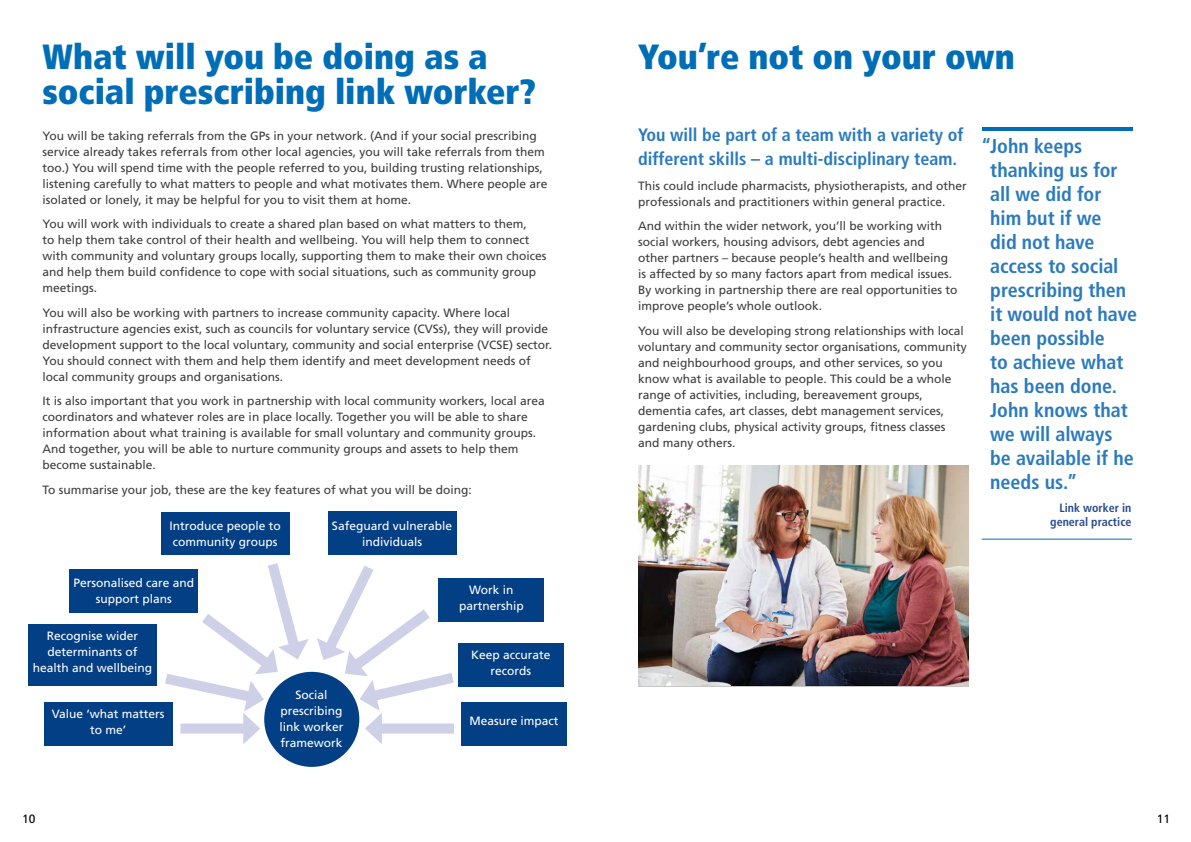
<style>
.page{position:relative;width:1191px;height:842px;background:#fff}
.page>*{position:absolute;margin:0;border:0;box-sizing:border-box;transform-origin:0 0}
.t1{font:900 condensed 35px/35px "Frutiger LT Std";color:#006eb7}
.t2{font:700 condensed 20px/24px "Frutiger LT Std";letter-spacing:-.005em;color:#2b7abe}
.t3{font:700 condensed 18px/24px "Frutiger LT Std";color:#2b7abe}
.t4{font:12px/16px "Frutiger LT Std";color:#3c3c3b}
.t5{font:12px/16px "Frutiger LT Std";color:#fff;text-align:center}
.t6{font:700 condensed 12px/14.4px "Frutiger LT Std";color:#284c8f;text-align:right}
.t7{font:12px "Frutiger LT Std";color:#000}
</style>
<div class="page">
<img style="left:638px;top:465px;width:331px;height:221px">
<hr style="left:982px;top:128px;width:150px;height:3px;background:#006eb7">
<hr style="left:981px;top:539px;width:150px;height:1px;background:#006eb7">
<div style="left:161px;top:512px;width:128px;height:43px;background:#033f85"></div>
<div style="left:328px;top:512px;width:128px;height:43px;background:#033f85"></div>
<div style="left:438px;top:578px;width:106px;height:43px;background:#033f85"></div>
<div style="left:458px;top:643px;width:105px;height:43px;background:#033f85"></div>
<div style="left:461px;top:702px;width:106px;height:43px;background:#033f85"></div>
<div style="left:44px;top:702px;width:128px;height:43px;background:#033f85"></div>
<div style="left:29px;top:625px;width:128px;height:61px;background:#033f85"></div>
<div style="left:70px;top:569px;width:128px;height:44px;background:#033f85"></div>
<div style="left:264px;top:672px;width:95px;height:95px;background:#033f85;border-radius:50%"></div>
<svg style="left:316px;top:554px;width:148px;height:190px"></svg>
<svg style="left:154px;top:552px;width:155px;height:192px"></svg>
<h1 class="t1" style="left:43px;top:39px;width:495px">What will you be doing as a social prescribing link worker?</h1>
<p class="t4" style="left:43px;top:128px;width:506px">You will be taking referrals from the GPs in your network. (And if your social prescribing service already takes referrals from other local agencies, you will take referrals from them too.) You will spend time with the people referred to you, building trusting relationships, listening carefully to what matters to people and what motivates them. Where people are isolated or lonely, it may be helpful for you to visit them at home.</p>
<p class="t4" style="left:43px;top:216px;width:505px">You will work with individuals to create a shared plan based on what matters to them,<br>to help them take control of their health and wellbeing. You will help them to connect with community and voluntary groups locally, supporting them to make their own choices and help them build confidence to cope with social situations, such as community group meetings.</p>
<p class="t4" style="left:43px;top:304px;width:511px">You will also be working with partners to increase community capacity. Where local infrastructure agencies exist, such as councils for voluntary service (CVSs), they will provide development support to the local voluntary, community and social enterprise (VCSE) sector.<br>You should connect with them and help them identify and meet development needs of local community groups and organisations.</p>
<p class="t4" style="left:43px;top:393px;width:504px">It is also important that you work in partnership with local community workers, local area coordinators and whatever roles are in place locally. Together you will be able to share information about what training is available for small voluntary and community groups.<br>And together, you will be able to nurture community groups and assets to help them become sustainable.</p>
<p class="t4" style="left:43px;top:481px;width:431px">To summarise your job, these are the key features of what you will be doing:</p>
<p class="t5" style="left:169px;top:518px;width:113px;text-align:left">Introduce people to community groups</p>
<p class="t5" style="left:332px;top:518px;width:122px">Safeguard vulnerable individuals</p>
<p class="t5" style="left:74px;top:575px;width:122px">Personalised care and support plans</p>
<p class="t5" style="left:33px;top:628px;width:121px">Recognise wider determinants of health and wellbeing</p>
<p class="t5" style="left:52px;top:706px;width:114px">Value ‘what matters to me’</p>
<p class="t5" style="left:280px;top:687px;width:66px">Social prescribing link worker framework</p>
<p class="t5" style="left:459px;top:581px;width:66px">Work in partnership</p>
<p class="t5" style="left:471px;top:647px;width:81px">Keep accurate records</p>
<p class="t5" style="left:469px;top:713px;width:91px">Measure impact</p>
<h1 class="t1" style="left:638px;top:39px;width:378px">You’re not on your own</h1>
<h3 class="t3" style="left:638px;top:123px;width:327px">You will be part of a team with a variety of different skills – a multi-disciplinary team.</h3>
<p class="t4" style="left:638px;top:177px;width:330px">This could include pharmacists, physiotherapists, and other professionals and practitioners within general practice.</p>
<p class="t4" style="left:638px;top:218px;width:321px">And within the wider network, you’ll be working with social workers, housing advisors, debt agencies and other partners – because people’s health and wellbeing is affected by so many factors apart from medical issues.<br>By working in partnership there are real opportunities to improve people’s whole outlook.</p>
<p class="t4" style="left:638px;top:322px;width:330px">You will also be developing strong relationships with local voluntary and community sector organisations, community and neighbourhood groups, and other services, so you know what is available to people. This could be a whole range of activities, including, bereavement groups, dementia cafes, art classes, debt management services, gardening clubs, physical activity groups, fitness classes and many others.</p>
<h2 class="t2" style="left:990px;top:134px;width:148px;text-indent:-9px">“John keeps thanking us for all we did for him but if we<br>did not have access to social prescribing then it would not have been possible<br>to achieve what has been done.<br>John knows that we will always be available if he needs us.”</h2>
<p class="t6" style="left:1050px;top:500px;width:83px">Link worker in general practice</p>
<p class="t7" style="left:22px;top:811px;width:15px">10</p>
<p class="t7" style="left:1157px;top:811px;width:15px">11</p>
</div>
